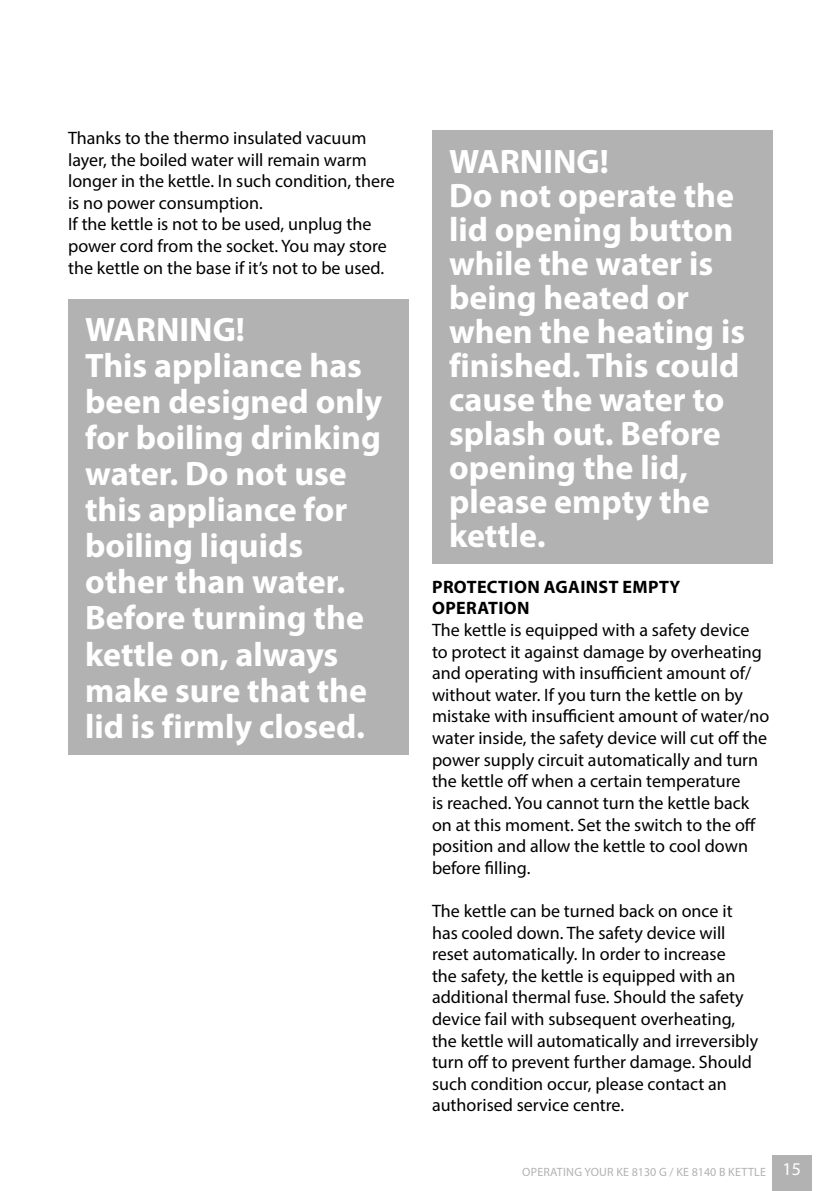
<style>
.page{position:relative;width:840px;height:1191px;background:#fff}
.page>*{position:absolute;margin:0;border:0;box-sizing:border-box;transform-origin:0 0}
.t1{font:700 34px/36px "Myriad Pro";color:#fff}
.t2{font:18px/21.6px "Myriad Pro";color:#000}
.t3{font:700 18px/21.6px "Myriad Pro";letter-spacing:.02em;color:#000}
.t4{font:12px "Myriad Pro";letter-spacing:.02em;color:#b2b2b2}
.s1{font-size:18px;color:#fff}
</style>
<div class="page">
<div style="left:771px;top:1155px;width:40px;height:36px;background:#b2b2b2"></div>
<div style="left:68px;top:299px;width:340px;height:455px;background:#b2b2b2"></div>
<div style="left:432px;top:130px;width:340px;height:434px;background:#b2b2b2"></div>
<p class="t2" style="left:68px;top:127px;width:328px">Thanks to the thermo insulated vacuum layer, the boiled water will remain warm longer in the kettle. In such condition, there is no power consumption.<br>If the kettle is not to be used, unplug the power cord from the socket. You may store the kettle on the base if it’s not to be used.</p>
<h1 class="t1" style="left:85px;top:311px;width:298px">WARNING!<br>This appliance has been designed only for boiling drinking water. Do not use this appliance for boiling liquids other than water.<br>Before turning the kettle on, always make sure that the lid is firmly closed.</h1>
<h1 class="t1" style="left:449px;top:143px;width:297px;line-height:34px">WARNING!<br>Do not operate the lid opening button while the water is being heated or when the heating is finished. This could cause the water to splash out. Before opening the lid, please empty the kettle.</h1>
<p class="t3" style="left:432px;top:575px;width:249px">PROTECTION AGAINST EMPTY<br>OPERATION</p>
<p class="t2" style="left:432px;top:619px;width:339px">The kettle is equipped with a safety device to protect it against damage by overheating and operating with insufficient amount of/ without water. If you turn the kettle on by mistake with insufficient amount of water/no water inside, the safety device will cut off the power supply circuit automatically and turn the kettle off when a certain temperature<br>is reached. You cannot turn the kettle back on at this moment. Set the switch to the off position and allow the kettle to cool down before filling.</p>
<p class="t2" style="left:432px;top:899px;width:327px">The kettle can be turned back on once it has cooled down. The safety device will reset automatically. In order to increase<br>the safety, the kettle is equipped with an additional thermal fuse. Should the safety device fail with subsequent overheating, the kettle will automatically and irreversibly turn off to prevent further damage. Should such condition occur, please contact an authorised service centre.</p>
<p class="t4" style="left:522px;top:1164px;width:280px">OPERATING YOUR KE 8130 G / KE 8140 B KETTLE <span class="s1">15</span></p>
</div>
